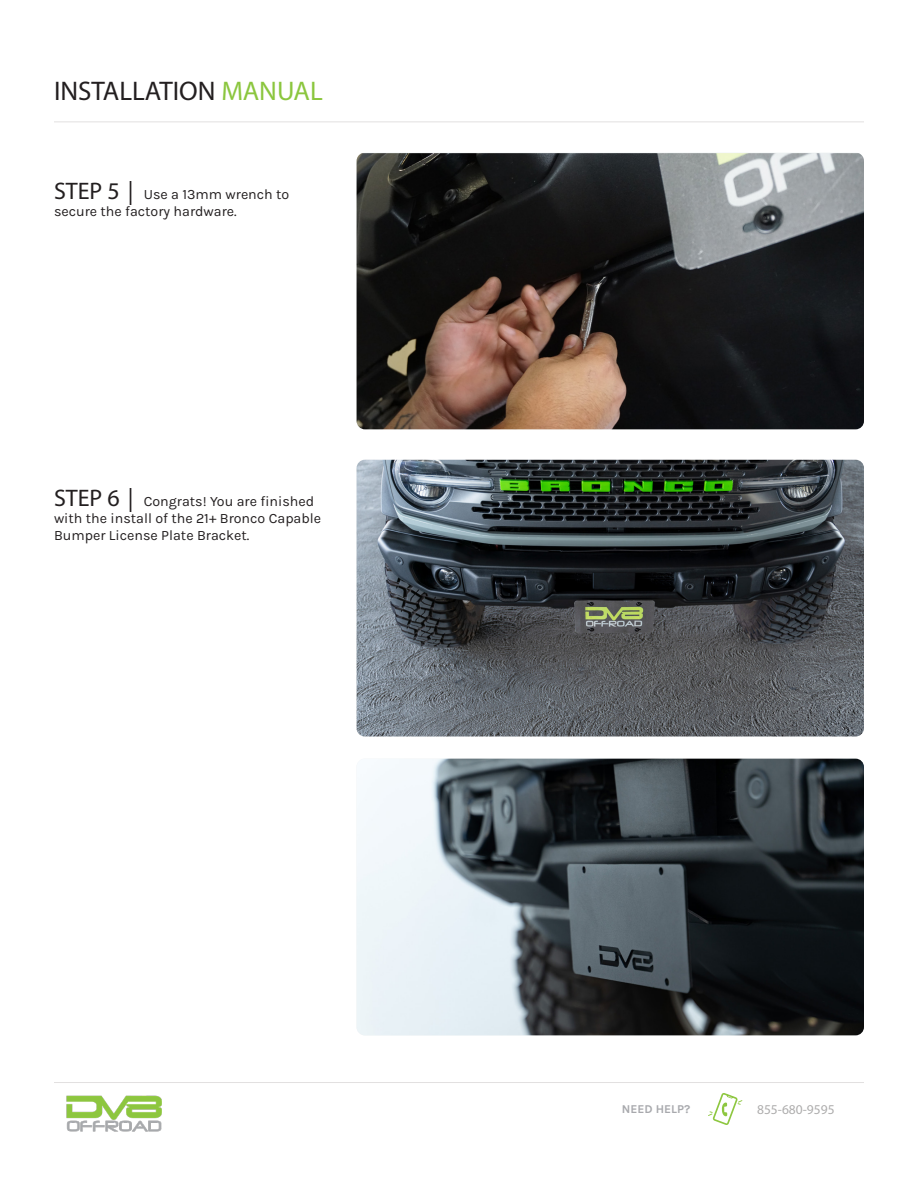
<style>
.page{position:relative;width:918px;height:1188px;background:#fff}
.page>*{position:absolute;margin:0;border:0;box-sizing:border-box;transform-origin:0 0}
.t1{font:27px "Myriad Pro";color:#231f20}
.t2{font:14.25px/17.1px "Karla";color:#231f20}
.t3{font:13.5px "Myriad Pro";color:#aeadad}
.t4{font:12px "Karla";color:#a8a9ad}
.s1{color:#8bc63e}
.s2{font-family:"Myriad Pro";font-size:24px}
</style>
<div class="page">
<hr style="left:54px;top:122px;width:810px;height:1px;background:#e2e0e0">
<svg style="left:708px;top:1093px;width:34px;height:32px"></svg>
<hr style="left:54px;top:1082px;width:810px;height:1px;background:#e2e0e0">
<img style="left:66px;top:1095px;width:96px;height:37px">
<img style="left:357px;top:153px;width:507px;height:276px">
<img style="left:357px;top:759px;width:507px;height:276px">
<img style="left:357px;top:460px;width:507px;height:276px">
<p class="t1" style="left:54px;top:75px;width:270px">INSTALLATION <span class="s1">MANUAL</span></p>
<p class="t2" style="left:54px;top:185px;width:237px"><span class="s2">STEP 5 |</span> Use a 13mm wrench to secure the factory hardware.</p>
<p class="t2" style="left:54px;top:492px;width:269px"><span class="s2">STEP 6 |</span> Congrats! You are finished with the install of the 21+ Bronco Capable<br>Bumper License Plate Bracket.</p>
<p class="t4" style="left:622px;top:1101px;width:70px">NEED HELP?</p>
<p class="t3" style="left:757px;top:1101px;width:79px">855-680-9595</p>
</div>
